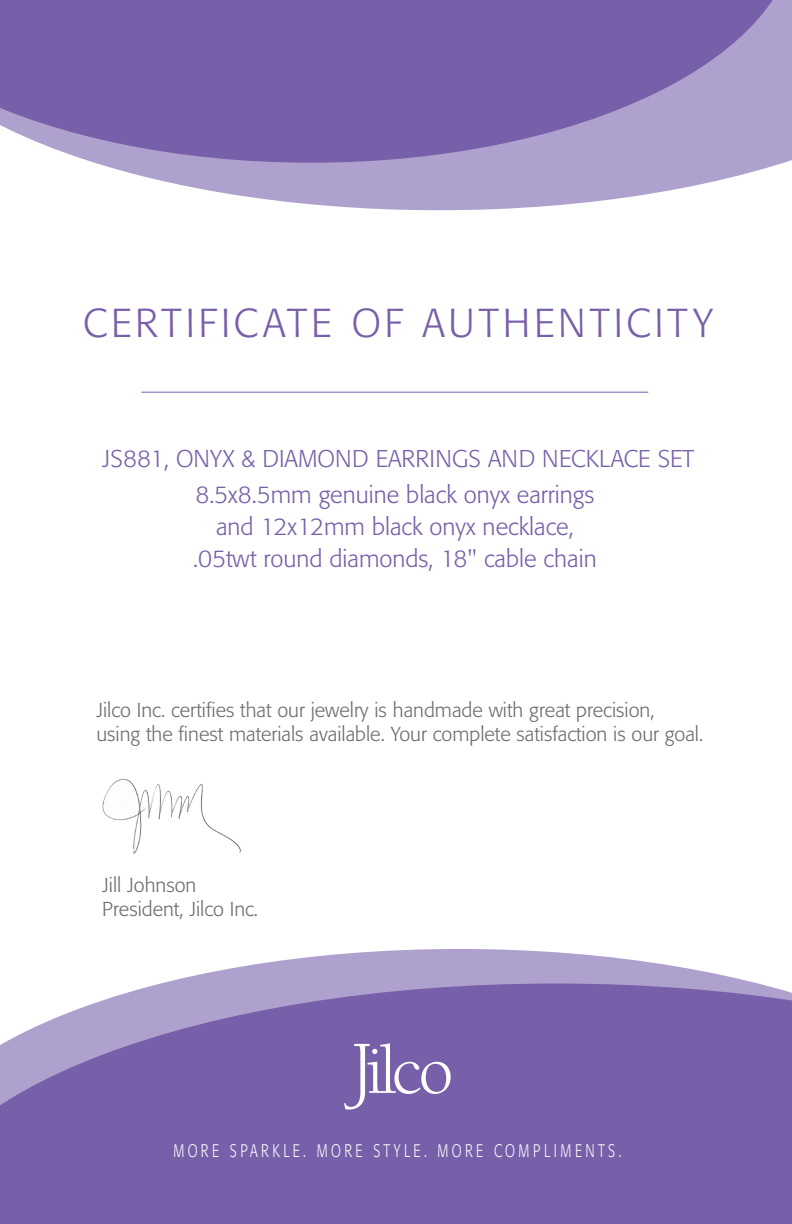
<style>
.page{position:relative;width:792px;height:1224px;background:#fff}
.page>*{position:absolute;margin:0;border:0;box-sizing:border-box;transform-origin:0 0}
.t1{font:300 40px "Formata";letter-spacing:.095em;color:#775fa9}
.t2{font:300 24px/32px "Formata";color:#775fa9;text-align:center}
.t3{font:300 20px/24px "Formata";color:#6c6d70}
.t4{font:300 18px "Formata";letter-spacing:.25em;color:#fff;scale:.75 1}
</style>
<div class="page">
<svg style="left:159px;top:949px;width:601px;height:35px;fill:#afa1cd"></svg>
<svg style="left:0;top:984px;width:792px;height:240px;background:#7f68ae"></svg>
<svg style="left:96px;top:163px;width:687px;height:47px;fill:#afa1cd"></svg>
<svg style="left:0;top:0;width:792px;height:163px;background:#846eb1"></svg>
<svg style="left:344px;top:1043px;width:107px;height:67px;background:#8e7bb8"></svg>
<hr style="left:141px;top:392px;width:507px;height:1px;background:#775fa9">
<img style="left:102px;top:778px;width:139px;height:76px">
<h1 class="t1" style="left:83px;top:300px;width:631px">CERTIFICATE OF AUTHENTICITY</h1>
<p class="t2" style="left:102px;top:443px;width:594px">JS881, ONYX &amp; DIAMOND EARRINGS AND NECKLACE SET</p>
<p class="t2" style="left:193px;top:479px;width:405px">8.5x8.5mm genuine black onyx earrings and 12x12mm black onyx necklace, .05twt round diamonds, 18" cable chain</p>
<p class="t3" style="left:96px;top:698px;width:608px">Jilco Inc. certifies that our jewelry is handmade with great precision, using the finest materials available. Your complete satisfaction is our goal.</p>
<p class="t3" style="left:102px;top:873px;width:157px">Jill Johnson<br>President, Jilco Inc.</p>
<p class="t4" style="left:173px;top:1140px;width:599px">MORE SPARKLE. MORE STYLE. MORE COMPLIMENTS.</p>
</div>
